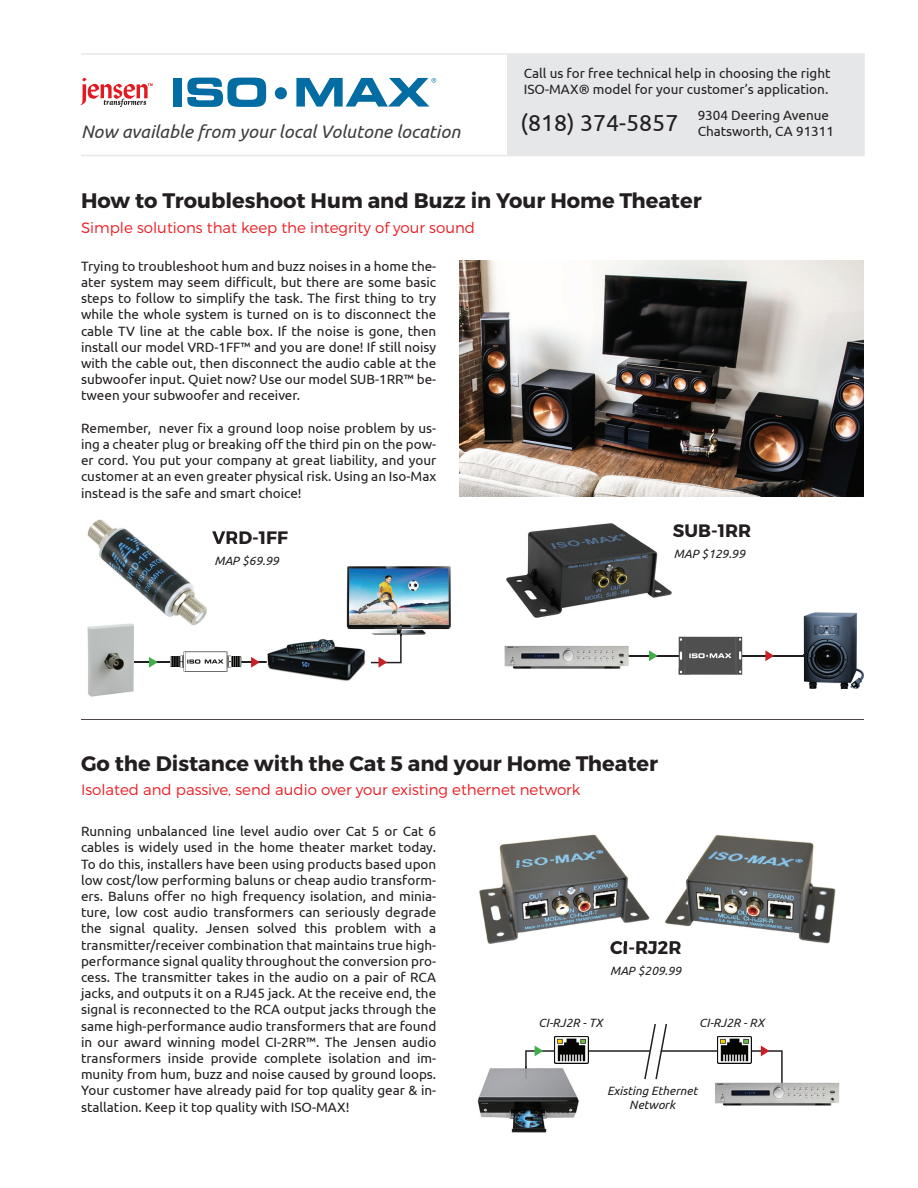
<style>
.page{position:relative;width:918px;height:1188px;background:#fff}
.page>*{position:absolute;margin:0;border:0;box-sizing:border-box;transform-origin:0 0}
.t1{font:23.1px "Ubuntu";color:#231f20}
.t2{font:700 21px "Montserrat";color:#231f20}
.t3{font:italic 18px "Ubuntu";color:#3e3e3f}
.t4{font:700 18px "Montserrat";color:#231f20}
.t5{font:300 15px "Montserrat";color:#ea1e24}
.t6{font:13.5px/16.2px "Ubuntu";color:#231f20;text-align:justify}
.t7{font:italic 12px/14.4px "Ubuntu";color:#231f20;text-align:center}
</style>
<div class="page">
<svg style="left:81px;top:53px;width:784px;height:103px"></svg>
<div style="left:507px;top:54px;width:357px;height:100px;background:#e6e7e9"></div>
<svg style="left:81px;top:78px;width:72px;height:29px"></svg>
<img style="left:459px;top:260px;width:405px;height:237px">
<img style="left:506px;top:523px;width:166px;height:95px">
<hr style="left:618px;top:655px;width:198px;height:1px;background:#231f20">
<hr style="left:126px;top:661px;width:198px;height:2px;background:#231f20">
<svg style="left:649px;top:650px;width:9px;height:11px"></svg>
<svg style="left:149px;top:657px;width:9px;height:11px"></svg>
<svg style="left:765px;top:650px;width:9px;height:11px"></svg>
<svg style="left:251px;top:657px;width:9px;height:11px"></svg>
<div style="left:679px;top:637px;width:63px;height:38px;background:#4e4f4e"></div>
<hr style="left:685px;top:637px;width:1px;height:38px;background:#797877">
<hr style="left:736px;top:637px;width:1px;height:38px;background:#797877">
<svg style="left:680px;top:651px;width:2px;height:9px"></svg>
<svg style="left:739px;top:651px;width:2px;height:9px"></svg>
<svg style="left:689px;top:653px;width:43px;height:5px"></svg>
<svg style="left:680px;top:669px;width:6px;height:5px"></svg>
<img style="left:804px;top:612px;width:60px;height:77px">
<svg style="left:804px;top:655px;width:12px;height:1px"></svg>
<img style="left:504px;top:646px;width:125px;height:23px">
<img style="left:715px;top:1083px;width:124px;height:22px">
<img style="left:479px;top:835px;width:357px;height:109px">
<img style="left:611px;top:941px;width:70px;height:4px">
<img style="left:477px;top:1068px;width:102px;height:65px">
<img style="left:87px;top:519px;width:120px;height:107px">
<img style="left:212px;top:531px;width:25px;height:13px">
<svg style="left:170px;top:652px;width:71px;height:19px"></svg>
<img style="left:267px;top:639px;width:94px;height:42px">
<img style="left:346px;top:566px;width:105px;height:69px">
<svg style="left:346px;top:625px;width:56px;height:43px"></svg>
<img style="left:87px;top:622px;width:47px;height:75px">
<hr style="left:81px;top:719px;width:783px;height:1px;background:#4d4542">
<div style="left:173px;top:78px;width:9px;height:29px;background:#036ca3"></div>
<svg style="left:187px;top:78px;width:79px;height:29px"></svg>
<div style="left:275px;top:87px;width:12px;height:12px;background:#036ca3;border-radius:50%"></div>
<svg style="left:296px;top:78px;width:140px;height:29px"></svg>
<svg style="left:525px;top:1024px;width:258px;height:67px"></svg>
<h3 class="t3" style="left:81px;top:121px;width:381px">Now available from your local Volutone location</h3>
<p class="t6" style="left:524px;top:65px;width:308px">Call us for free technical help in choosing the right<br>ISO-MAX® model for your customer’s application.</p>
<p class="t6" style="left:698px;top:106px;width:138px">9304 Deering Avenue<br>Chatsworth, CA 91311</p>
<h1 class="t1" style="left:521px;top:109px;width:159px">(818) 374-5857</h1>
<h2 class="t2" style="left:81px;top:187px;width:622px">How to Troubleshoot Hum and Buzz in Your Home Theater</h2>
<p class="t5" style="left:81px;top:218px;width:396px">Simple solutions that keep the integrity of your sound</p>
<p class="t6" style="left:81px;top:257px;width:357px">Trying to troubleshoot hum and buzz noises in a home the&shy;ater system may seem difficult, but there are some basic steps to follow to simplify the task. The first thing to try while the whole system is turned on is to disconnect the cable TV line at the cable box. If the noise is gone, then install our model VRD-1FF™ and you are done! If still noisy with the cable out, then disconnect the audio cable at the subwoofer input. Quiet now? Use our model SUB-1RR™ be&shy;tween your subwoofer and receiver.</p>
<p class="t6" style="left:81px;top:419px;width:357px">Remember, never fix a ground loop noise problem by us&shy;ing a cheater plug or breaking off the third pin on the pow&shy;er cord. You put your company at great liability, and your customer at an even greater physical risk. Using an Iso-Max instead is the safe and smart choice!</p>
<h3 class="t4" style="left:212px;top:526px;width:77px">VRD-1FF</h3>
<p class="t7" style="left:215px;top:553px;width:66px">MAP $69.99</p>
<h3 class="t4" style="left:673px;top:520px;width:80px">SUB-1RR</h3>
<p class="t7" style="left:674px;top:547px;width:73px">MAP $129.99</p>
<h2 class="t2" style="left:81px;top:750px;width:579px">Go the Distance with the Cat 5 and your Home Theater</h2>
<p class="t5" style="left:81px;top:781px;width:501px">Isolated and passive, send audio over your existing ethernet network</p>
<p class="t6" style="left:81px;top:823px;width:357px">Running unbalanced line level audio over Cat 5 or Cat 6 cables is widely used in the home theater market today.<br>To do this, installers have been using products based upon low cost/low performing baluns or cheap audio transform&shy;ers. Baluns offer no high frequency isolation, and minia&shy;ture, low cost audio transformers can seriously degrade the signal quality. Jensen solved this problem with a transmitter/receiver combination that maintains true high&shy;performance signal quality throughout the conversion pro&shy;cess. The transmitter takes in the audio on a pair of RCA jacks, and outputs it on a RJ45 jack. At the receive end, the signal is reconnected to the RCA output jacks through the same high-performance audio transformers that are found in our award winning model CI-2RR™. The Jensen audio transformers inside provide complete isolation and im&shy;munity from hum, buzz and noise caused by ground loops.<br>Your customer have already paid for top quality gear &amp; in&shy;stallation. Keep it top quality with ISO-MAX!</p>
<h3 class="t4" style="left:610px;top:936px;width:73px">CI-RJ2R</h3>
<p class="t7" style="left:610px;top:963px;width:73px">MAP $209.99</p>
<p class="t7" style="left:539px;top:1015px;width:66px">CI-RJ2R - TX</p>
<p class="t7" style="left:699px;top:1015px;width:67px">CI-RJ2R - RX</p>
<p class="t7" style="left:607px;top:1083px;width:92px">Existing Ethernet<br>Network</p>
</div>
